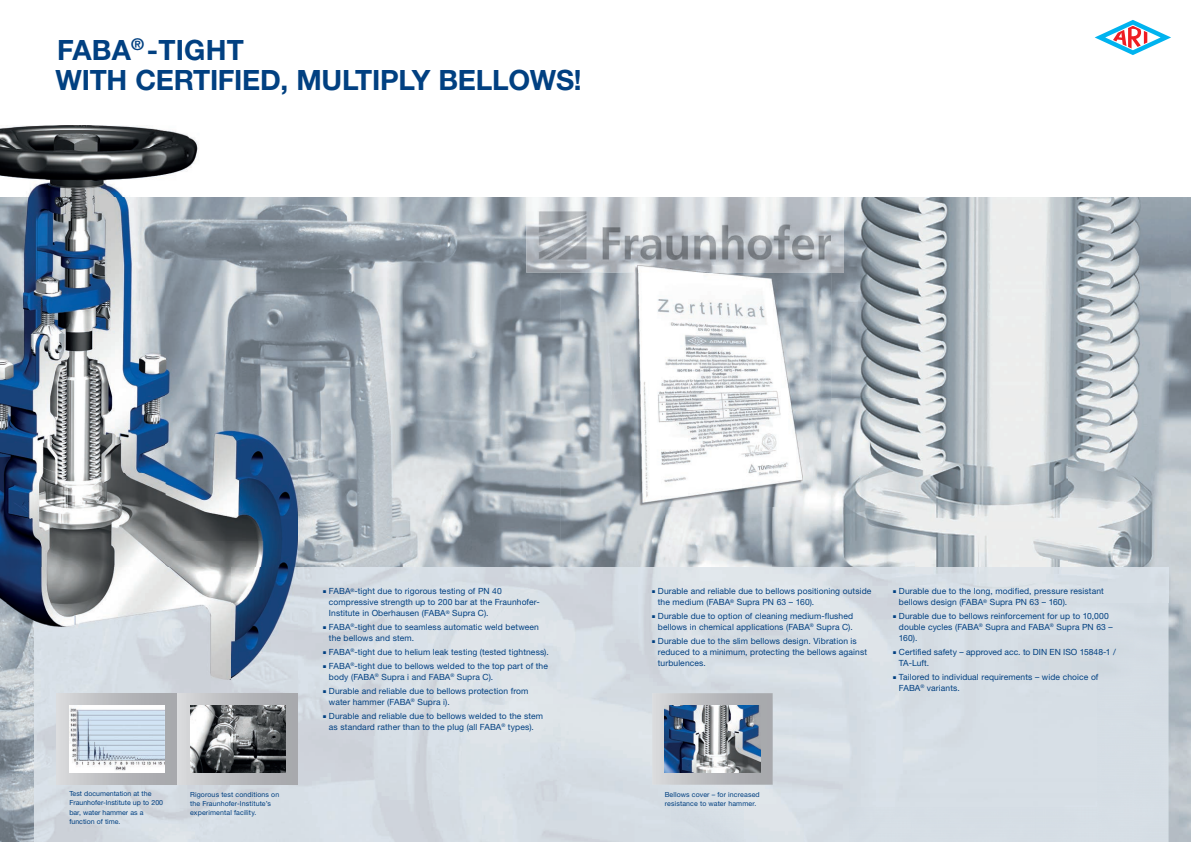
<style>
.page{position:relative;width:1191px;height:842px;background:#fff}
.page>*{position:absolute;margin:0;border:0;box-sizing:border-box;transform-origin:0 0}
.t1{font:700 28px/30px "Helvetica Neue LT Pro";letter-spacing:-.01em;color:#014081}
.t2{font:8.5px/11px "Helvetica Neue LT Pro";letter-spacing:.01em;color:#014081}
.t3{font:7px/9px "Helvetica Neue LT Pro";letter-spacing:.01em;color:#014081}
</style>
<div class="page">
<img style="left:165px;top:197px;width:395px;height:370px">
<img style="left:1168px;top:197px;width:23px;height:645px">
<img style="left:560px;top:272px;width:105px;height:295px">
<img style="left:771px;top:272px;width:60px;height:295px">
<img style="left:665px;top:506px;width:106px;height:61px">
<img style="left:0;top:680px;width:282px;height:162px">
<img style="left:831px;top:197px;width:337px;height:405px">
<div style="left:1132px;top:567px;width:36px;height:275px;background:#d5dde5"></div>
<div style="left:743px;top:704px;width:106px;height:138px;background:#d8e0e6"></div>
<div style="left:57px;top:693px;width:120px;height:92px;background:linear-gradient(to right,#d5d6d8,#a1a2a7)"></div>
<svg style="left:177px;top:693px;width:121px;height:92px;background:#b8b9bc"></svg>
<svg style="left:652px;top:693px;width:120px;height:92px;background:#bcbec1"></svg>
<img style="left:69px;top:705px;width:95px;height:67px">
<img style="left:190px;top:705px;width:95px;height:67px">
<img style="left:664px;top:705px;width:96px;height:68px">
<img style="left:0;top:126px;width:199px;height:71px">
<img style="left:0;top:197px;width:165px;height:379px">
<img style="left:0;top:576px;width:34px;height:104px">
<img style="left:34px;top:567px;width:264px;height:113px">
<img style="left:526px;top:197px;width:317px;height:75px">
<img style="left:634px;top:265px;width:169px;height:241px">
<svg style="left:1094px;top:20px;width:77px;height:35px"></svg>
<h1 class="t1" style="left:56px;top:34px;width:527px">FABA<sup>®</sup> -TIGHT<br>WITH CERTIFIED, MULTIPLY BELLOWS!</h1>
<p class="t2" style="left:329px;top:586px;width:212px;text-indent:-6px">■ FABA<sup>®</sup>-tight due to rigorous testing of PN 40 compressive strength up to 200 bar at the Fraunhofer-<br>Institute in Oberhausen (FABA<sup>®</sup> Supra C).</p>
<p class="t2" style="left:329px;top:621px;width:211px;text-indent:-6px">■ FABA<sup>®</sup>-tight due to seamless automatic weld between the bellows and stem.</p>
<p class="t2" style="left:323px;top:646px;width:227px">■ FABA<sup>®</sup>-tight due to helium leak testing (tested tightness).</p>
<p class="t2" style="left:329px;top:660px;width:220px;text-indent:-6px">■ FABA<sup>®</sup>-tight due to bellows welded to the top part of the body (FABA<sup>®</sup> Supra i and FABA<sup>®</sup> Supra C).</p>
<p class="t2" style="left:329px;top:685px;width:201px;text-indent:-6px">■ Durable and reliable due to bellows protection from water hammer (FABA<sup>®</sup> Supra i).</p>
<p class="t2" style="left:323px;top:710px;width:221px;text-align:center">■ Durable and reliable due to bellows welded to the stem as standard rather than to the plug (all FABA<sup>®</sup> types).</p>
<p class="t2" style="left:658px;top:586px;width:215px;text-indent:-6px">■ Durable and reliable due to bellows positioning outside the medium (FABA<sup>®</sup> Supra PN 63 – 160).</p>
<p class="t2" style="left:652px;top:610px;width:202px;text-align:right">■ Durable due to option of cleaning medium-flushed bellows in chemical applications (FABA<sup>®</sup> Supra C).</p>
<p class="t2" style="left:658px;top:635px;width:211px;text-indent:-6px">■ Durable due to the slim bellows design. Vibration is reduced to a minimum, protecting the bellows against turbulences.</p>
<p class="t2" style="left:899px;top:586px;width:206px;text-indent:-6px">■ Durable due to the long, modified, pressure resistant bellows design (FABA<sup>®</sup> Supra PN 63 – 160).</p>
<p class="t2" style="left:899px;top:610px;width:215px;text-indent:-6px">■ Durable due to bellows reinforcement for up to 10,000 double cycles (FABA<sup>®</sup> Supra and FABA<sup>®</sup> Supra PN 63 –<br>160).</p>
<p class="t2" style="left:899px;top:646px;width:218px;text-indent:-6px">■ Certified safety – approved acc. to DIN EN ISO 15848-1 /<br>TA-Luft.</p>
<p class="t2" style="left:899px;top:671px;width:201px;text-indent:-6px">■ Tailored to individual requirements – wide choice of<br>FABA<sup>®</sup> variants.</p>
<p class="t3" style="left:69px;top:789px;width:95px">Test documentation at the<br>Fraunhofer-Institute up to 200 bar, water hammer as a function of time.</p>
<p class="t3" style="left:190px;top:789px;width:91px">Rigorous test conditions on the Fraunhofer-Institute’s experimental facility.</p>
<p class="t3" style="left:664px;top:789px;width:97px">Bellows cover – for increased resistance to water hammer.</p>
</div>
